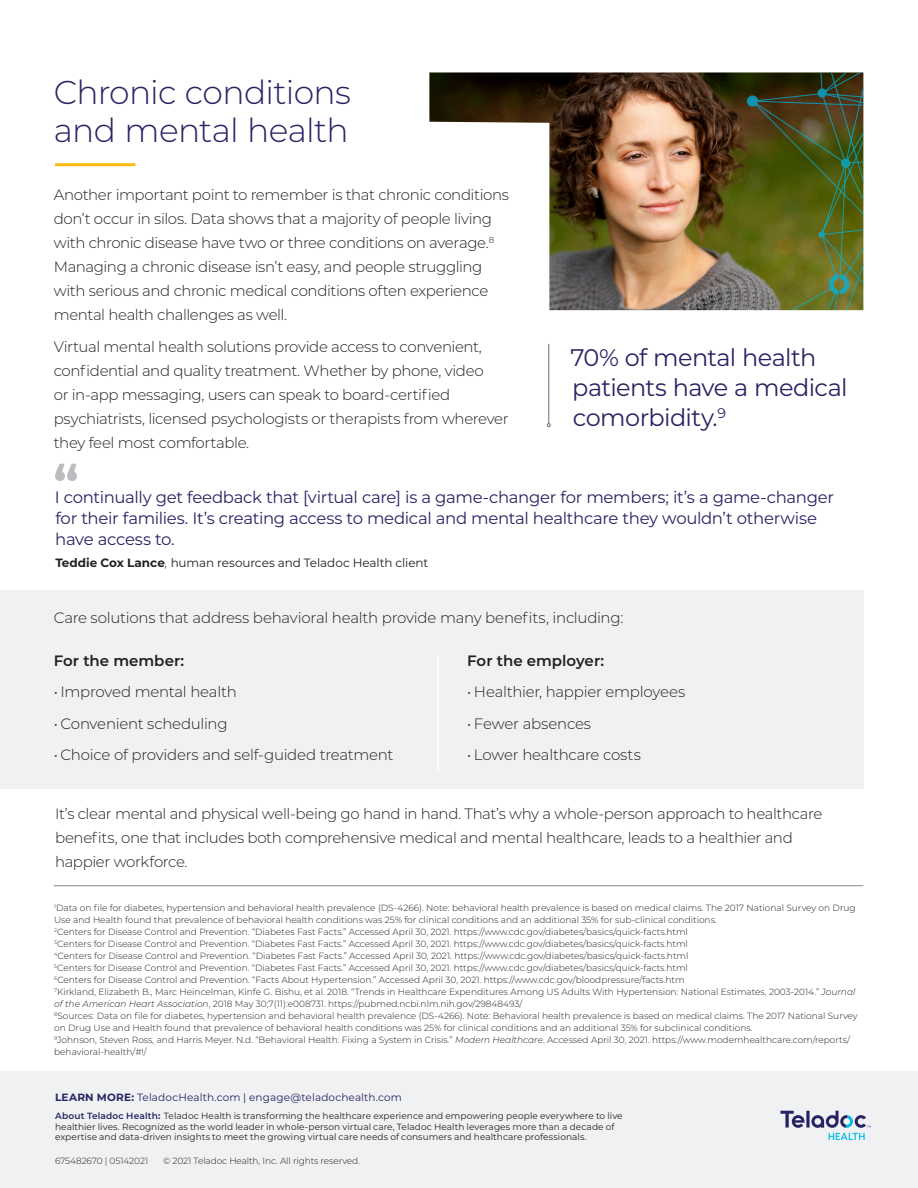
<style>
.page{position:relative;width:918px;height:1188px;background:#fff}
.page>*{position:absolute;margin:0;border:0;box-sizing:border-box;transform-origin:0 0}
.t1{font:300 33px/37.5px "Montserrat";letter-spacing:-.02em;color:#292363}
.t2{font:24px/30px "Montserrat";letter-spacing:-.025em;color:#292363}
.t3{font:16.5px/21px "Montserrat";letter-spacing:-.02em;color:#292363}
.t4{font:300 15px/24px "Montserrat";letter-spacing:-.025em;color:#231f20}
.t5{font:600 15px "Montserrat";color:#231f20}
.t6{font:12px "Montserrat";letter-spacing:-.005em;color:#231f20}
.t7{font:10.5px "Montserrat";letter-spacing:.01em;color:#292363}
.t8{font:300 9px/12px "Montserrat";color:#231f20}
.t9{font:9px/10.5px "Montserrat";letter-spacing:.005em;color:#231f20}
.s1{font-weight:700}
.s2{font-weight:300}
.s3{font-style:italic}
.s4{font-weight:600;color:#292363}
.s5{font-weight:700;color:#292363}
</style>
<div class="page">
<div style="left:0;top:1071px;width:918px;height:117px;background:#f0f1f2"></div>
<svg style="left:780px;top:1111px;width:91px;height:29px"></svg>
<img style="left:429px;top:72px;width:311px;height:238px">
<hr style="left:55px;top:163px;width:80px;height:3px;background:#fcba13">
<hr style="left:549px;top:344px;width:1px;height:80px;background:#6c6d70">
<svg style="left:547px;top:423px;width:4px;height:4px"></svg>
<svg style="left:55px;top:464px;width:22px;height:17px"></svg>
<div style="left:0;top:590px;width:864px;height:199px;background:#f0f1f2"></div>
<hr style="left:437px;top:654px;width:2px;height:117px;background:#fff">
<hr style="left:54px;top:885px;width:809px;height:1px;background:#888b8d">
<img style="left:740px;top:72px;width:123px;height:238px">
<p class="t1" style="left:54px;top:73px;width:299px">Chronic conditions and mental health</p>
<p class="t4" style="left:54px;top:183px;width:457px">Another important point to remember is that chronic conditions don’t occur in silos. Data shows that a majority of people living with chronic disease have two or three conditions on average.<sup>8<br></sup>Managing a chronic disease isn’t easy, and people struggling with serious and chronic medical conditions often experience mental health challenges as well.</p>
<p class="t4" style="left:54px;top:334px;width:456px">Virtual mental health solutions provide access to convenient, confidential and quality treatment. Whether by phone, video<br>or in-app messaging, users can speak to board-certified psychiatrists, licensed psychologists or therapists from wherever they feel most comfortable.</p>
<p class="t2" style="left:571px;top:341px;width:279px">70% of mental health patients have a medical comorbidity.<sup>9</sup></p>
<p class="t3" style="left:55px;top:486px;width:781px">I continually get feedback that [virtual care] is a game-changer for members; it’s a game-changer for their families. It’s creating access to medical and mental healthcare they wouldn’t otherwise have access to.</p>
<p class="t6" style="left:55px;top:555px;width:375px"><span class="s1">Teddie Cox Lance</span><span class="s2">,</span> human resources and Teladoc Health client</p>
<p class="t4" style="left:54px;top:605px;width:571px">Care solutions that address behavioral health provide many benefits, including:</p>
<p class="t5" style="left:54px;top:650px;width:132px">For the member:</p>
<p class="t4" style="left:54px;top:679px;width:185px">• Improved mental health</p>
<p class="t4" style="left:54px;top:711px;width:175px">• Convenient scheduling</p>
<p class="t4" style="left:54px;top:743px;width:341px">• Choice of providers and self-guided treatment</p>
<p class="t5" style="left:467px;top:650px;width:138px">For the employer:</p>
<p class="t4" style="left:467px;top:679px;width:219px">• Healthier, happier employees</p>
<p class="t4" style="left:467px;top:711px;width:125px">• Fewer absences</p>
<p class="t4" style="left:467px;top:743px;width:175px">• Lower healthcare costs</p>
<p class="t4" style="left:55px;top:801px;width:769px">It’s clear mental and physical well-being go hand in hand. That’s why a whole-person approach to healthcare benefits, one that includes both comprehensive medical and mental healthcare, leads to a healthier and happier workforce.</p>
<p class="t8" style="left:54px;top:902px;width:803px"><sup>1</sup>Data on file for diabetes, hypertension and behavioral health prevalence (DS-4266). Note: behavioral health prevalence is based on medical claims. The 2017 National Survey on Drug<br>Use and Health found that prevalence of behavioral health conditions was 25% for clinical conditions and an additional 35% for sub-clinical conditions.</p>
<p class="t8" style="left:54px;top:926px;width:635px"><sup>2</sup>Centers for Disease Control and Prevention. “Diabetes Fast Facts.” Accessed April 30, 2021. https://www.cdc.gov/diabetes/basics/quick-facts.html</p>
<p class="t8" style="left:54px;top:938px;width:635px"><sup>3</sup>Centers for Disease Control and Prevention. “Diabetes Fast Facts.” Accessed April 30, 2021. https://www.cdc.gov/diabetes/basics/quick-facts.html</p>
<p class="t8" style="left:54px;top:950px;width:636px"><sup>4</sup>Centers for Disease Control and Prevention. “Diabetes Fast Facts.” Accessed April 30, 2021. https://www.cdc.gov/diabetes/basics/quick-facts.html</p>
<p class="t8" style="left:54px;top:962px;width:635px"><sup>5</sup>Centers for Disease Control and Prevention. “Diabetes Fast Facts.” Accessed April 30, 2021. https://www.cdc.gov/diabetes/basics/quick-facts.html</p>
<p class="t8" style="left:54px;top:974px;width:632px"><sup>6</sup>Centers for Disease Control and Prevention. “Facts About Hypertension.” Accessed April 30, 2021. https://www.cdc.gov/bloodpressure/facts.htm</p>
<p class="t8" style="left:54px;top:986px;width:803px"><sup>7</sup>Kirkland, Elizabeth B., Marc Heincelman, Kinfe G. Bishu, et al. 2018. “Trends in Healthcare Expenditures Among US Adults With Hypertension: National Estimates, 2003-2014.” <span class="s3">Journal of the American Heart Association</span>, 2018 May 30;7(11):e008731. https://pubmed.ncbi.nlm.nih.gov/29848493/</p>
<p class="t8" style="left:54px;top:1010px;width:805px"><sup>8</sup>Sources: Data on file for diabetes, hypertension and behavioral health prevalence (DS-4266). Note: Behavioral health prevalence is based on medical claims. The 2017 National Survey on Drug Use and Health found that prevalence of behavioral health conditions was 25% for clinical conditions and an additional 35% for subclinical conditions.</p>
<p class="t8" style="left:54px;top:1034px;width:797px"><sup>9</sup>Johnson, Steven Ross, and Harris Meyer. N.d. “Behavioral Health: Fixing a System in Crisis.” <span class="s3">Modern Healthcare</span>. Accessed April 30, 2021. https://www.modernhealthcare.com/reports/ behavioral-health/#!/</p>
<p class="t7" style="left:55px;top:1090px;width:349px"><span class="s1">LEARN MORE:</span> TeladocHealth.com | engage@teladochealth.com</p>
<p class="t9" style="left:55px;top:1111px;width:569px"><span class="s4">About Teladoc Health</span><span class="s5">:</span> Teladoc Health is transforming the healthcare experience and empowering people everywhere to live healthier lives. Recognized as the world leader in whole-person virtual care, Teladoc Health leverages more than a decade of expertise and data-driven insights to meet the growing virtual care needs of consumers and healthcare professionals.</p>
<p class="t8" style="left:55px;top:1155px;width:95px">675482670 | 05142021</p>
<p class="t8" style="left:163px;top:1155px;width:198px">© 2021 Teladoc Health, Inc. All rights reserved.</p>
</div>
